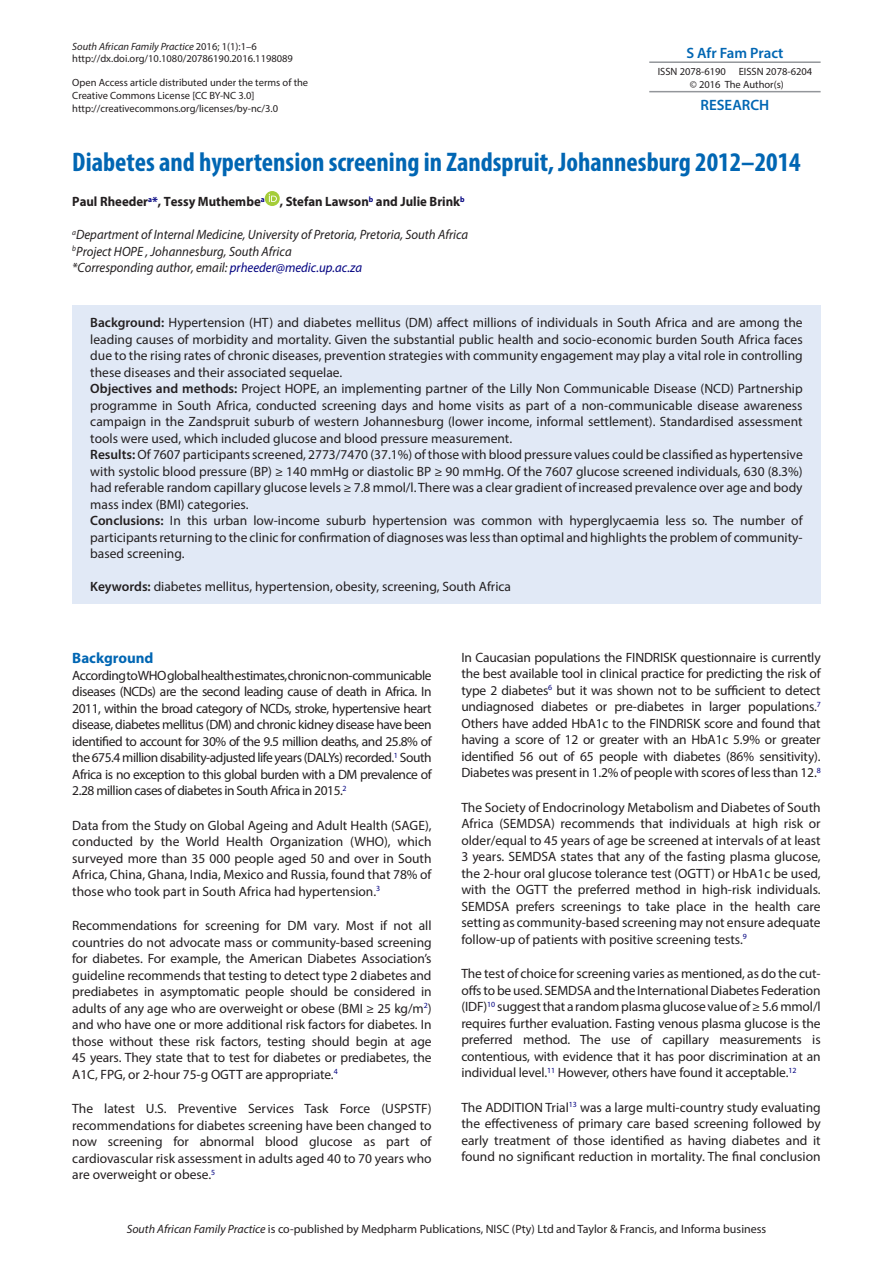
<style>
.page{position:relative;width:893px;height:1263px;background:#fff}
.page>*{position:absolute;margin:0;border:0;box-sizing:border-box;transform-origin:0 0}
.t1{font:700 condensed 27px "Myriad Pro";color:#0166b3}
.t2{font:600 15px "Myriad Pro";color:#0166b3}
.t3{font:700 15px "Myriad Pro";color:#0166b3}
.t4{font:13.5px/16.5px "Myriad Pro";color:#231f20;text-align:justify}
.t5{font:italic 13.5px/16.5px "Myriad Pro";color:#231f20;scale:.95 1}
.t6{font:700 13.5px "Myriad Pro";color:#231f20;scale:.95 1}
.t7{font:12px "Myriad Pro";color:#231f20}
.t8{font:10.5px/12.6px "Myriad Pro";color:#231f20}
.s1{font-style:italic}
.s2{color:#000080}
.s3{font-weight:600}
</style>
<div class="page">
<hr style="left:649px;top:61px;width:172px;height:2px;background:#93969a">
<hr style="left:649px;top:91px;width:172px;height:1px;background:#93969a">
<svg style="left:265px;top:191px;width:15px;height:15px"></svg>
<svg style="left:269px;top:194px;width:8px;height:8px"></svg>
<div style="left:72px;top:305px;width:749px;height:298px;background:#e1e9f6"></div>
<p class="t8" style="left:72px;top:40px;width:222px"><span class="s1">South African Family Practice</span> 2016; 1(1):1–6 http://dx.doi.org/10.1080/20786190.2016.1198089</p>
<p class="t8" style="left:72px;top:76px;width:237px">Open Access article distributed under the terms of the<br>Creative Commons License [CC BY-NC 3.0] http://creativecommons.org/licenses/by-nc/3.0</p>
<h1 class="t1" style="left:72px;top:145px;width:730px">Diabetes and hypertension screening in Zandspruit, Johannesburg 2012–2014</h1>
<p class="t6" style="left:72px;top:193px;width:415px">Paul Rheeder<sup>a</sup><span class="s2">*</span>, Tessy Muthembe<sup>a</sup> , Stefan Lawson<sup>b</sup> and Julie Brink<sup>b</sup></p>
<p class="t5" style="left:72px;top:226px;width:418px"><sup>a</sup>Department of Internal Medicine, University of Pretoria, Pretoria, South Africa <sup>b</sup>Project HOPE , Johannesburg, South Africa<br>*Corresponding author, email: <span class="s2">prheeder@medic.up.ac.za</span></p>
<p class="t2" style="left:686px;top:43px;width:99px">S Afr Fam Pract</p>
<p class="t8" style="left:658px;top:65px;width:156px;text-align:center">ISSN 2078-6190 EISSN 2078-6204 © 2016 The Author(s)</p>
<p class="t2" style="left:701px;top:95px;width:70px">RESEARCH</p>
<p class="t4" style="left:90px;top:314px;width:714px;text-align:left"><span class="s3">Background:</span> Hypertension (HT) and diabetes mellitus (DM) affect millions of individuals in South Africa and are among the leading causes of morbidity and mortality. Given the substantial public health and socio-economic burden South Africa faces due to the rising rates of chronic diseases, prevention strategies with community engagement may play a vital role in controlling these diseases and their associated sequelae.<br><span class="s3">Objectives and methods:</span> Project HOPE, an implementing partner of the Lilly Non Communicable Disease (NCD) Partnership programme in South Africa, conducted screening days and home visits as part of a non-communicable disease awareness campaign in the Zandspruit suburb of western Johannesburg (lower income, informal settlement). Standardised assessment tools were used, which included glucose and blood pressure measurement.<br><span class="s3">Results:</span> Of 7607 participants screened, 2773/7470 (37.1%) of those with blood pressure values could be classified as hypertensive with systolic blood pressure (BP) ≥ 140 mmHg or diastolic BP ≥ 90 mmHg. Of the 7607 glucose screened individuals, 630 (8.3%) had referable random capillary glucose levels ≥ 7.8 mmol/l. There was a clear gradient of increased prevalence over age and body mass index (BMI) categories.<br><span class="s3">Conclusions:</span> In this urban low-income suburb hypertension was common with hyperglycaemia less so. The number of participants returning to the clinic for confirmation of diagnoses was less than optimal and highlights the problem of community&shy;based screening.</p>
<p class="t4" style="left:90px;top:578px;width:422px"><span class="s3">Keywords:</span> diabetes mellitus, hypertension, obesity, screening, South Africa</p>
<p class="t3" style="left:72px;top:648px;width:83px">Background</p>
<p class="t4" style="left:72px;top:666px;width:361px">According to WHO global health estimates, chronic non-communicable diseases (NCDs) are the second leading cause of death in Africa. In 2011, within the broad category of NCDs, stroke, hypertensive heart disease, diabetes mellitus (DM) and chronic kidney disease have been identified to account for 30% of the 9.5 million deaths, and 25.8% of the 675.4 million disability-adjusted life years (DALYs) recorded.<sup>1</sup> South Africa is no exception to this global burden with a DM prevalence of 2.28 million cases of diabetes in South Africa in 2015.<sup>2</sup></p>
<p class="t4" style="left:72px;top:816px;width:361px">Data from the Study on Global Ageing and Adult Health (SAGE), conducted by the World Health Organization (WHO), which surveyed more than 35 000 people aged 50 and over in South Africa, China, Ghana, India, Mexico and Russia, found that 78% of those who took part in South Africa had hypertension.<sup>3</sup></p>
<p class="t4" style="left:72px;top:917px;width:361px">Recommendations for screening for DM vary. Most if not all countries do not advocate mass or community-based screening for diabetes. For example, the American Diabetes Association’s guideline recommends that testing to detect type 2 diabetes and prediabetes in asymptomatic people should be considered in adults of any age who are overweight or obese (BMI ≥ 25 kg/m<sup>2</sup>) and who have one or more additional risk factors for diabetes. In those without these risk factors, testing should begin at age 45 years. They state that to test for diabetes or prediabetes, the A1C, FPG, or 2-hour 75-g OGTT are appropriate.<sup>4</sup></p>
<p class="t4" style="left:72px;top:1100px;width:361px">The latest U.S. Preventive Services Task Force (USPSTF) recommendations for diabetes screening have been changed to now screening for abnormal blood glucose as part of cardiovascular risk assessment in adults aged 40 to 70 years who are overweight or obese.<sup>5</sup></p>
<p class="t4" style="left:461px;top:649px;width:361px">In Caucasian populations the FINDRISK questionnaire is currently the best available tool in clinical practice for predicting the risk of type 2 diabetes<sup>6</sup> but it was shown not to be sufficient to detect undiagnosed diabetes or pre-diabetes in larger populations.<sup>7<br></sup>Others have added HbA1c to the FINDRISK score and found that having a score of 12 or greater with an HbA1c 5.9% or greater identified 56 out of 65 people with diabetes (86% sensitivity).<br>Diabetes was present in 1.2% of people with scores of less than 12.<sup>8</sup></p>
<p class="t4" style="left:461px;top:799px;width:361px">The Society of Endocrinology Metabolism and Diabetes of South Africa (SEMDSA) recommends that individuals at high risk or older/equal to 45 years of age be screened at intervals of at least 3 years. SEMDSA states that any of the fasting plasma glucose, the 2-hour oral glucose tolerance test (OGTT) or HbA1c be used, with the OGTT the preferred method in high-risk individuals.<br>SEMDSA prefers screenings to take place in the health care setting as community-based screening may not ensure adequate follow-up of patients with positive screening tests.<sup>9</sup></p>
<p class="t4" style="left:461px;top:965px;width:361px">The test of choice for screening varies as mentioned, as do the cut&shy;offs to be used. SEMDSA and the International Diabetes Federation (IDF)<sup>10</sup> suggest that a random plasma glucose value of ≥ 5.6 mmol/l requires further evaluation. Fasting venous plasma glucose is the preferred method. The use of capillary measurements is contentious, with evidence that it has poor discrimination at an individual level.<sup>11</sup> However, others have found it acceptable.<sup>12</sup></p>
<p class="t4" style="left:461px;top:1099px;width:361px">The ADDITION Trial<sup>13</sup> was a large multi-country study evaluating the effectiveness of primary care based screening followed by early treatment of those identified as having diabetes and it found no significant reduction in mortality. The final conclusion</p>
<p class="t7" style="left:127px;top:1221px;width:641px"><span class="s1">South African Family Practice</span> is co-published by Medpharm Publications, NISC (Pty) Ltd and Taylor &amp; Francis, and Informa business</p>
</div>
